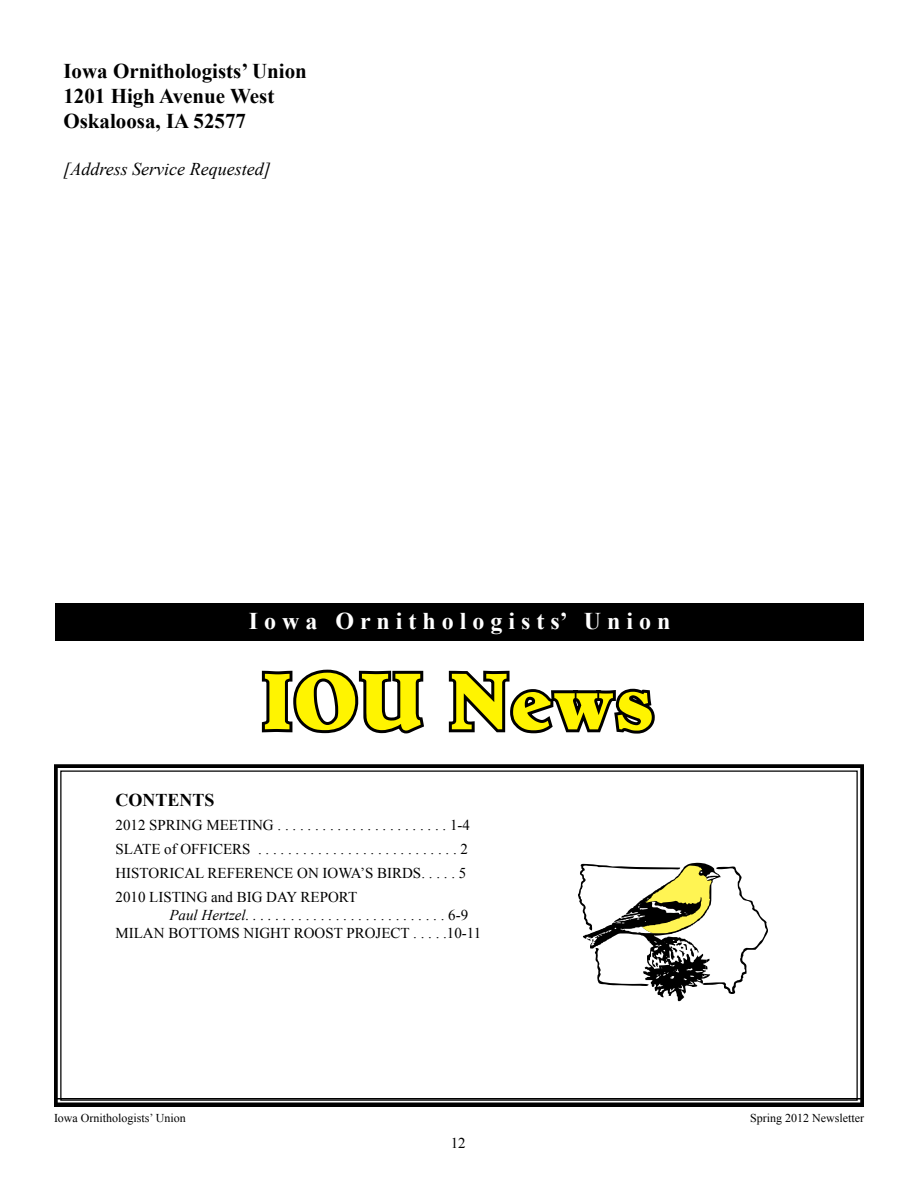
<style>
.page{position:relative;width:918px;height:1188px;background:#fff}
.page>*{position:absolute;margin:0;border:0;box-sizing:border-box;transform-origin:0 0}
.t1{font:78px "Old Century";letter-spacing:.05em;color:#fff400}
.t2{font:700 24px "Times New Roman";color:#fff}
.t3{font:700 21px/25.2px "Times New Roman";color:#000}
.t4{font:italic 18px "Times New Roman";color:#000}
.t5{font:700 18px "Times New Roman";color:#000}
.t6{font:15px/24px "Times New Roman";color:#000}
.t7{font:12px "Times New Roman";color:#000}
.s1{font-style:italic}
</style>
<div class="page">
<svg style="left:54px;top:764px;width:810px;height:343px"></svg>
<div style="left:55px;top:603px;width:809px;height:37px;background:#000"></div>
<svg style="left:261px;top:669px;width:163px;height:65px"></svg>
<svg style="left:448px;top:670px;width:207px;height:64px"></svg>
<svg style="left:578px;top:863px;width:190px;height:138px"></svg>
<h3 class="t3" style="left:63px;top:58px;width:245px">Iowa Ornithologists’ Union<br>1201 High Avenue West<br>Oskaloosa, IA 52577</h3>
<p class="t4" style="left:63px;top:157px;width:209px">[Address Service Requested]</p>
<h2 class="t2" style="left:249px;top:604px;width:423px">I o w a O r n i t h o l o g i s t s’ U n i o n</h2>
<h1 class="t1" style="left:264px;top:655px;width:391px">IOU News</h1>
<p class="t5" style="left:116px;top:787px;width:101px">CONTENTS</p>
<p class="t6" style="left:116px;top:812px;width:356px">2012 SPRING MEETING . . . . . . . . . . . . . . . . . . . . . . . 1-4<br>SLATE of OFFICERS . . . . . . . . . . . . . . . . . . . . . . . . . . . 2<br>HISTORICAL REFERENCE ON IOWA’S BIRDS. . . . . 5<br>2010 LISTING and BIG DAY REPORT</p>
<p class="t6" style="left:116px;top:905px;width:367px;line-height:18px;text-indent:54px"><span class="s1">Paul Hertzel. . . . . .</span> . . . . . . . . . . . . . . . . . . . . . 6-9<br>MILAN BOTTOMS NIGHT ROOST PROJECT . . . . .10-11</p>
<p class="t7" style="left:54px;top:1110px;width:133px">Iowa Ornithologists’ Union</p>
<p class="t7" style="left:750px;top:1110px;width:115px">Spring 2012 Newsletter</p>
<p class="t6" style="left:451px;top:1131px;width:16px">12</p>
</div>
